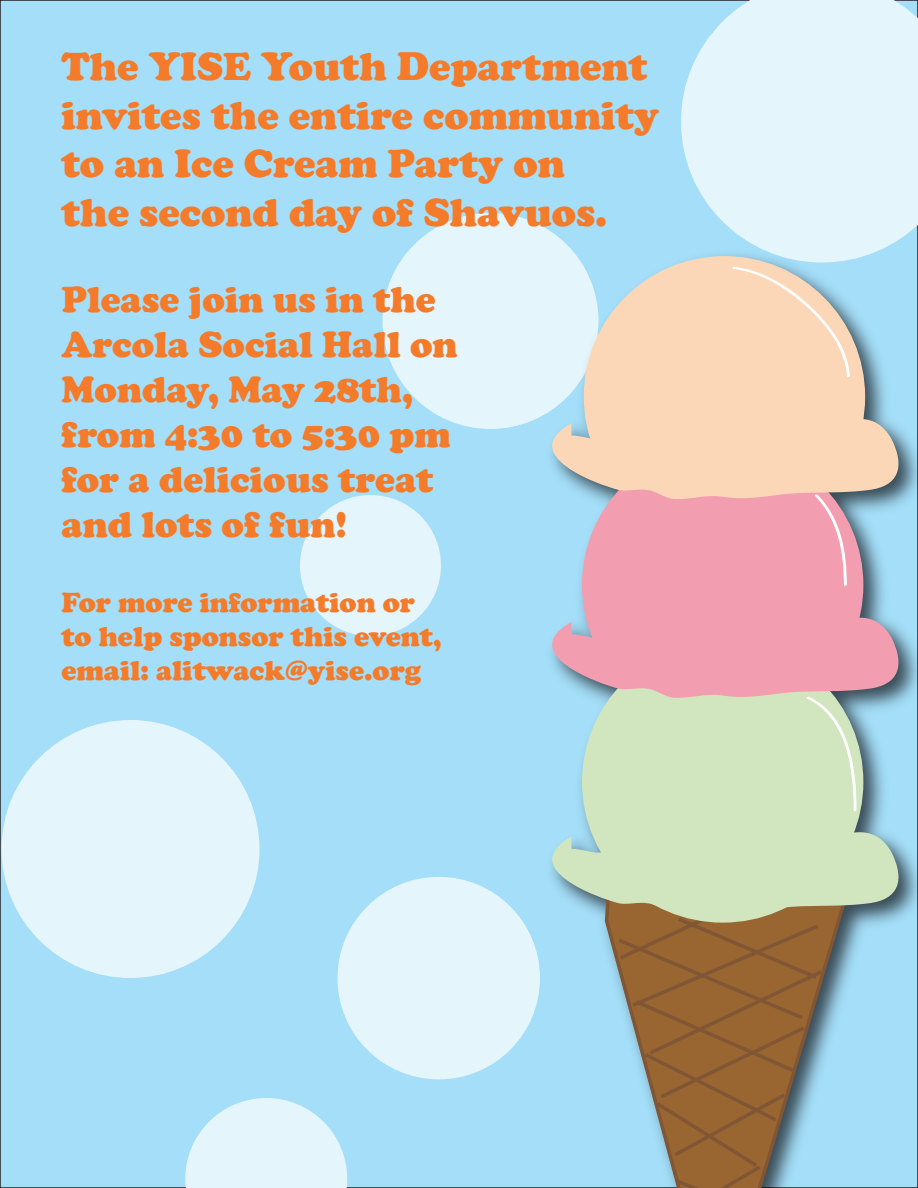
<style>
.page{position:relative;width:918px;height:1188px;background:#a4def8}
.page>*{position:absolute;margin:0;border:0;box-sizing:border-box;transform-origin:0 0}
.t1{font:900 40.35px/48.4px "Cooper";color:#f47b2a}
.t2{font:900 37.35px/44.8px "Cooper";color:#f47b2a}
.t3{font:900 28.35px/34px "Cooper";color:#f47b2a}
</style>
<div class="page">
<div style="left:337px;top:877px;width:203px;height:202px;background:#e5f5fc;border-radius:50%"></div>
<svg style="left:681px;top:0;width:237px;height:245px;fill:#e5f5fc"></svg>
<div style="left:2px;top:720px;width:258px;height:258px;background:#e5f5fc;border-radius:50%"></div>
<div style="left:300px;top:495px;width:141px;height:141px;background:#e5f5fc;border-radius:50%"></div>
<div style="left:383px;top:213px;width:216px;height:216px;background:#e5f5fc;border-radius:50%"></div>
<svg style="left:185px;top:1098px;width:162px;height:90px"></svg>
<img style="left:550px;top:245px;width:368px;height:943px">
<div style="left:584px;top:256px;width:281px;height:281px;background:#fcd7b7;border-radius:50%"></div>
<div style="left:582px;top:444px;width:281px;height:282px;background:#f29eb0;border-radius:50%"></div>
<div style="left:582px;top:641px;width:281px;height:282px;background:#d1e5be;border-radius:50%"></div>
<svg style="left:515px;top:824px;width:391px;height:364px"></svg>
<svg style="left:732px;top:267px;width:118px;height:110px"></svg>
<svg style="left:550px;top:610px;width:356px;height:202px"></svg>
<svg style="left:517px;top:411px;width:389px;height:175px"></svg>
<p class="t1" style="left:62px;top:43px;width:599px">The YISE Youth Department invites the entire community to an Ice Cream Party on<br>the second day of Shavuos.</p>
<p class="t2" style="left:62px;top:277px;width:398px">Please join us in the<br>Arcola Social Hall on<br>Monday, May 28th, from 4:30 to 5:30 pm for a delicious treat and lots of fun!</p>
<p class="t3" style="left:62px;top:585px;width:382px">For more information or to help sponsor this event, email: alitwack@yise.org</p>
</div>
